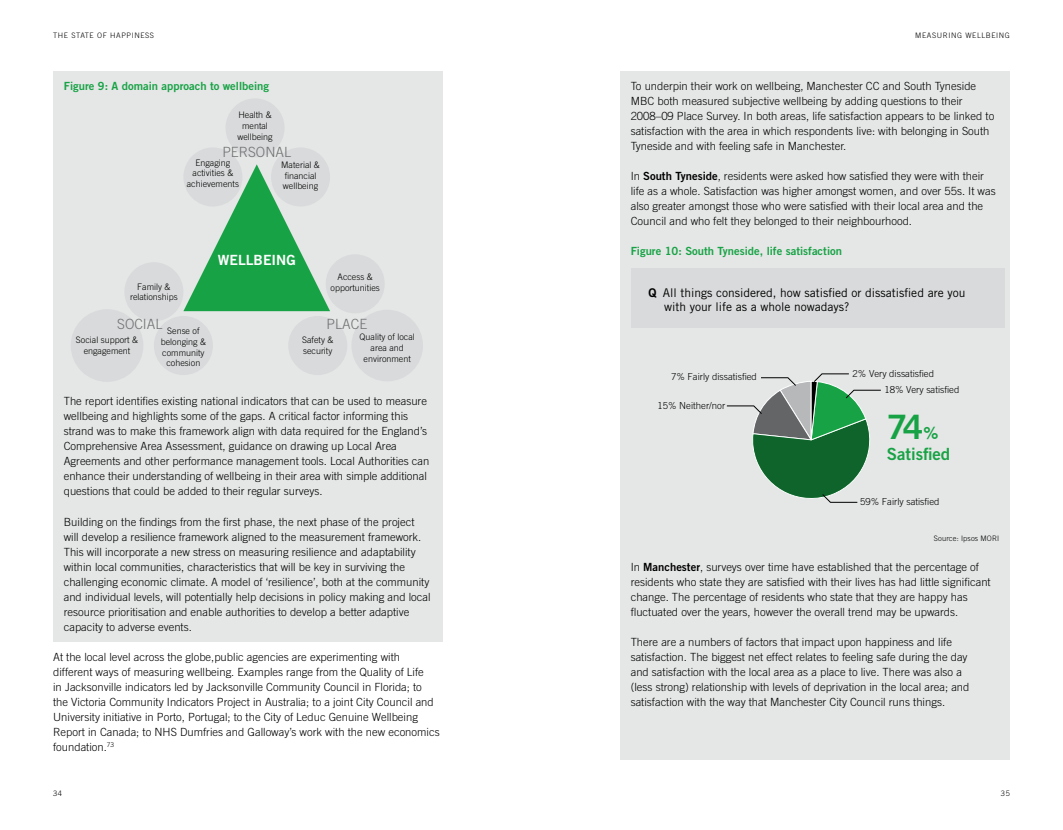
<style>
.page{position:relative;width:1063px;height:830px;background:#fff}
.page>*{position:absolute;margin:0;border:0;box-sizing:border-box;transform-origin:0 0}
.t1{font:33.62px "Trade Gothic LT Std Bd 2";color:#17a345}
.t2{font:16.75px "Trade Gothic LT Std Bd 2";color:#17a345}
.t3{font:300 14px "Trade Gothic LT Std";color:#707172}
.t4{font:14px "Trade Gothic LT Std Bd 2";color:#fff}
.t5{font:12px/14.4px "Trade Gothic LT Std";color:#000}
.t6{font:300 11.25px/15px "Trade Gothic LT Std";color:#000}
.t7{font:11.25px "Trade Gothic LT Std Bd 2";color:#17a345}
.t8{font:300 9.62px "Trade Gothic LT Std";color:#000}
.t9{font:300 9px/10.8px "Trade Gothic LT Std";color:#000;text-align:center}
.t10{font:300 7.5px "Trade Gothic LT Std";letter-spacing:.015em;color:#000}
.s1{font-family:"Trade Gothic LT Std Bd 2";font-weight:400}
.s2{font-family:"Trade Gothic LT Std Bd 2"}
.s3{font-size:16.75px}
</style>
<div class="page">
<div style="left:53px;top:71px;width:390px;height:570px;background:#e5e6e6"></div>
<div style="left:326px;top:254px;width:59px;height:59px;background:#d9dadb;border-radius:50%"></div>
<div style="left:288px;top:316px;width:59px;height:59px;background:#d9dadb;border-radius:50%"></div>
<div style="left:351px;top:309px;width:72px;height:72px;background:#d9dadb;border-radius:50%"></div>
<div style="left:226px;top:98px;width:59px;height:59px;background:#d9dadb;border-radius:50%"></div>
<div style="left:183px;top:147px;width:59px;height:59px;background:#d9dadb;border-radius:50%"></div>
<div style="left:271px;top:147px;width:59px;height:59px;background:#d9dadb;border-radius:50%"></div>
<svg style="left:183px;top:164px;width:147px;height:147px"></svg>
<div style="left:124px;top:262px;width:59px;height:59px;background:#d9dadb;border-radius:50%"></div>
<div style="left:71px;top:309px;width:72px;height:72px;background:#d9dadb;border-radius:50%"></div>
<div style="left:154px;top:316px;width:59px;height:59px;background:#d9dadb;border-radius:50%"></div>
<div style="left:620px;top:71px;width:390px;height:687px;background:#e5e6e6"></div>
<div style="left:631px;top:268px;width:373px;height:60px;background:#d9dadb"></div>
<svg style="left:727px;top:373px;width:154px;height:130px"></svg>
<p class="t10" style="left:53px;top:30px;width:29px">The State</p>
<p class="t10" style="left:97px;top:30px;width:25px">of Happi</p>
<p class="t10" style="left:134px;top:30px;width:12px">ness</p>
<p class="t7" style="left:64px;top:79px;width:207px">Figure 9: A domain approach to wellbeing</p>
<p class="t9" style="left:237px;top:109px;width:37px">Health &amp; mental wellbeing</p>
<p class="t9" style="left:187px;top:157px;width:54px">Engaging activities &amp; achievements</p>
<p class="t9" style="left:281px;top:159px;width:40px;text-align:left">Material &amp; financial wellbeing</p>
<p class="t3" style="left:222px;top:144px;width:70px">PERSONAL</p>
<p class="t9" style="left:130px;top:281px;width:49px">Family &amp; relationships</p>
<p class="t9" style="left:76px;top:334px;width:64px">Social support &amp; engagement</p>
<p class="t9" style="left:161px;top:325px;width:47px">Sense of belonging &amp; community cohesion</p>
<p class="t3" style="left:117px;top:315px;width:47px">SOCIAL</p>
<p class="t4" style="left:218px;top:251px;width:80px">WELLBEING</p>
<p class="t9" style="left:331px;top:271px;width:51px">Access &amp; opportunities</p>
<p class="t3" style="left:327px;top:315px;width:42px">PLACE</p>
<p class="t9" style="left:302px;top:334px;width:33px;text-align:left">Safety &amp; security</p>
<p class="t9" style="left:360px;top:331px;width:57px">Quality of local area and environment</p>
<p class="t6" style="left:64px;top:393px;width:367px">The report identifies existing national indicators that can be used to measure wellbeing and highlights some of the gaps. A critical factor informing this strand was to make this framework align with data required for the England’s Comprehensive Area Assessment, guidance on drawing up Local Area Agreements and other performance management tools. Local Authorities can enhance their understanding of wellbeing in their area with simple additional questions that could be added to their regular surveys.</p>
<p class="t6" style="left:64px;top:513px;width:368px">Building on the findings from the first phase, the next phase of the project will develop a resilience framework aligned to the measurement framework.<br>This will incorporate a new stress on measuring resilience and adaptability within local communities, characteristics that will be key in surviving the challenging economic climate. A model of ‘resilience’, both at the community and individual levels, will potentially help decisions in policy making and local resource prioritisation and enable authorities to develop a better adaptive capacity to adverse events.</p>
<p class="t6" style="left:53px;top:648px;width:388px">At the local level across the globe,public agencies are experimenting with different ways of measuring wellbeing. Examples range from the Quality of Life<br>in Jacksonville indicators led by Jacksonville Community Council in Florida; to the Victoria Community Indicators Project in Australia; to a joint City Council and U niversity initiative in Porto, Portugal; to the City of Leduc Genuine Wellbeing Report in Canada; to N HS Dumfries and Galloway’s work with the new economics foundation.<sup>73</sup></p>
<p class="t10" style="left:53px;top:788px;width:10px">34</p>
<p class="t10" style="left:915px;top:30px;width:13px">Meas</p>
<p class="t10" style="left:937px;top:30px;width:41px">uri ng Wellbei</p>
<p class="t10" style="left:999px;top:30px;width:13px">ng</p>
<p class="t6" style="left:631px;top:78px;width:365px">To underpin their work on wellbeing, Manchester CC and South Tyneside MBC both measured subjective wellbeing by adding questions to their 2008–09 Place Survey. In both areas, life satisfaction appears to be linked to satisfaction with the area in which respondents live: with belonging in South Tyneside and with feeling safe in Manchester.</p>
<p class="t6" style="left:631px;top:168px;width:367px">In <span class="s1">South Tyneside</span>, residents were asked how satisfied they were with their life as a whole. Satisfaction was higher amongst women, and over 55s. It was also greater amongst those who were satisfied with their local area and the Council and who felt they belonged to their neighbourhood.</p>
<p class="t7" style="left:631px;top:244px;width:213px">Figure 10: South Tyneside, life satisfaction</p>
<p class="t5" style="left:664px;top:285px;width:303px;text-indent:-16px"><span class="s2">Q</span> All things considered, how satisfied or dissatisfied are you with your life as a whole nowadays?</p>
<p class="t8" style="left:671px;top:371px;width:87px">7% Fairly dissatisfied</p>
<p class="t8" style="left:657px;top:399px;width:69px">15% Neither/nor</p>
<p class="t8" style="left:853px;top:367px;width:83px">2% Very dissatisfied</p>
<p class="t8" style="left:884px;top:384px;width:77px">18% Very satisfied</p>
<h1 class="t1" style="left:887px;top:406px;width:53px">74<span class="s3">%</span></h1>
<h2 class="t2" style="left:887px;top:443px;width:65px">Satisfied</h2>
<p class="t8" style="left:860px;top:496px;width:81px">59% Fairly satisfied</p>
<p class="t10" style="left:934px;top:533px;width:62px">Source: Ipsos Mori</p>
<p class="t6" style="left:631px;top:558px;width:362px">In <span class="s1">Manchester</span>, surveys over time have established that the percentage of residents who state they are satisfied with their lives has had little significant change. The percentage of residents who state that they are happy has fluctuated over the years, however the overall trend may be upwards.</p>
<p class="t6" style="left:631px;top:633px;width:340px">There are a numbers of factors that impact upon happiness and life satisfaction. The biggest net effect relates to feeling safe during the day and satisfaction with the local area as a place to live. There was also a (less strong) relationship with levels of deprivation in the local area; and satisfaction with the way that Manchester City Council runs things.</p>
<p class="t10" style="left:1001px;top:788px;width:10px">35</p>
</div>
